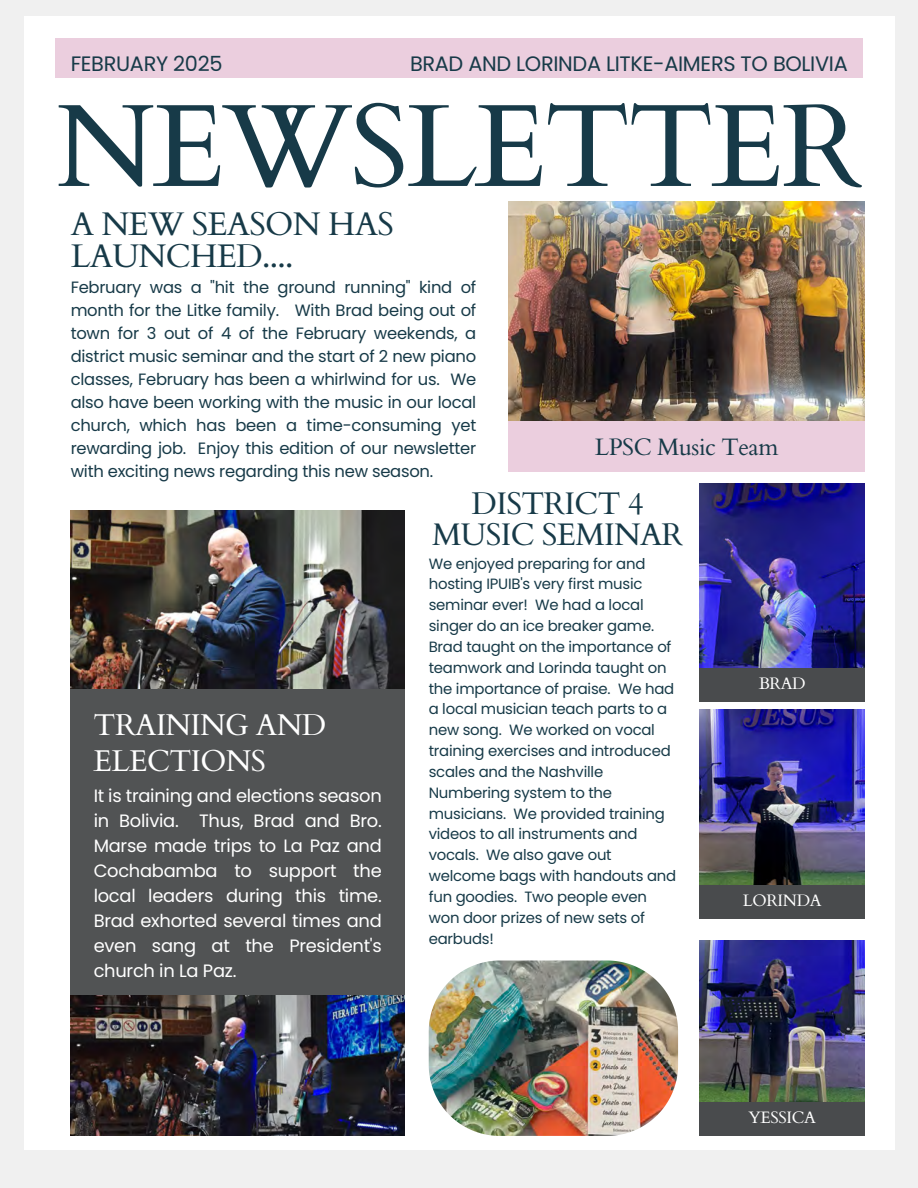
<style>
.page{position:relative;width:918px;height:1188px;background:#f0f0f0}
.page>*{position:absolute;margin:0;border:0;box-sizing:border-box;transform-origin:0 0}
.t1{font:117.3px "Cardo";letter-spacing:-.02em;color:#173a48}
.t2{font:32.7px/32.4px "Cardo";letter-spacing:-.02em;color:#173a48}
.t3{font:31.2px/30.9px "Cardo";letter-spacing:-.02em;color:#173a48;text-align:center}
.t4{font:30.15px/36.2px "Cardo";letter-spacing:-.02em;color:#fff}
.t5{font:23.7px "Cardo";letter-spacing:-.02em;color:#173a48}
.t6{font:20.85px "Poppins";letter-spacing:-.015em;color:#173a48}
.t7{font:17.85px/25px "Poppins";letter-spacing:-.015em;color:#fff;text-align:justify}
.t8{font:16.65px "Cardo";letter-spacing:-.02em;color:#fff}
.t9{font:16.35px/23px "Poppins";letter-spacing:-.015em;color:#173a48;text-align:justify}
.t10{font:14.85px/20.9px "Poppins";letter-spacing:-.015em;color:#173a48}
</style>
<div class="page">
<div style="left:24px;top:16px;width:870px;height:1134px;background:#fff"></div>
<div style="left:55px;top:39px;width:808px;height:39px;background:#ebcede"></div>
<img style="left:509px;top:201px;width:356px;height:220px">
<div style="left:509px;top:421px;width:356px;height:51px;background:#ebcede"></div>
<div style="left:71px;top:511px;width:334px;height:625px;background:#515354"></div>
<img style="left:71px;top:511px;width:334px;height:178px">
<img style="left:429px;top:961px;width:249px;height:175px">
<img style="left:699px;top:484px;width:166px;height:184px">
<div style="left:699px;top:668px;width:166px;height:34px;background:#494b4d"></div>
<img style="left:699px;top:710px;width:166px;height:175px">
<div style="left:699px;top:885px;width:166px;height:34px;background:#494b4d"></div>
<img style="left:699px;top:940px;width:166px;height:162px">
<div style="left:699px;top:1102px;width:166px;height:34px;background:#494b4d"></div>
<img style="left:71px;top:995px;width:334px;height:141px">
<h3 class="t6" style="left:71px;top:51px;width:153px">FEBRUARY 2025</h3>
<h3 class="t6" style="left:410px;top:51px;width:439px">BRAD AND LORINDA LITKE-AIMERS TO BOLIVIA</h3>
<h1 class="t1" style="left:55px;top:52px;width:809px">NEWSLETTER</h1>
<h2 class="t2" style="left:71px;top:206px;width:325px">A NEW SEASON HAS<br>LAUNCHED....</h2>
<p class="t9" style="left:71px;top:276px;width:407px">February was a "hit the ground running" kind of month for the Litke family. With Brad being out of town for 3 out of 4 of the February weekends, a district music seminar and the start of 2 new piano classes, February has been a whirlwind for us. We also have been working with the music in our local church, which has been a time-consuming yet rewarding job. Enjoy this edition of our newsletter with exciting news regarding this new season.</p>
<h3 class="t5" style="left:595px;top:428px;width:185px">LPSC Music Team</h3>
<h3 class="t4" style="left:94px;top:706px;width:234px">TRAINING AND<br>ELECTIONS</h3>
<p class="t7" style="left:94px;top:783px;width:290px">It is training and elections season in Bolivia. Thus, Brad and Bro.<br>Marse made trips to La Paz and Cochabamba to support the local leaders during this time.<br>Brad exhorted several times and even sang at the President's church in La Paz.</p>
<h3 class="t3" style="left:432px;top:486px;width:253px">DISTRICT 4<br>MUSIC SEMINAR</h3>
<p class="t10" style="left:429px;top:553px;width:249px">We enjoyed preparing for and hosting IPUIB's very first music seminar ever! We had a local singer do an ice breaker game.<br>Brad taught on the importance of teamwork and Lorinda taught on the importance of praise. We had a local musician teach parts to a new song. We worked on vocal training exercises and introduced scales and the Nashville<br>Numbering system to the musicians. We provided training videos to all instruments and vocals. We also gave out welcome bags with handouts and fun goodies. Two people even won door prizes of new sets of earbuds!</p>
<p class="t8" style="left:759px;top:670px;width:48px">BRAD</p>
<p class="t8" style="left:743px;top:887px;width:80px">LORINDA</p>
<p class="t8" style="left:749px;top:1104px;width:69px">YESSICA</p>
</div>
